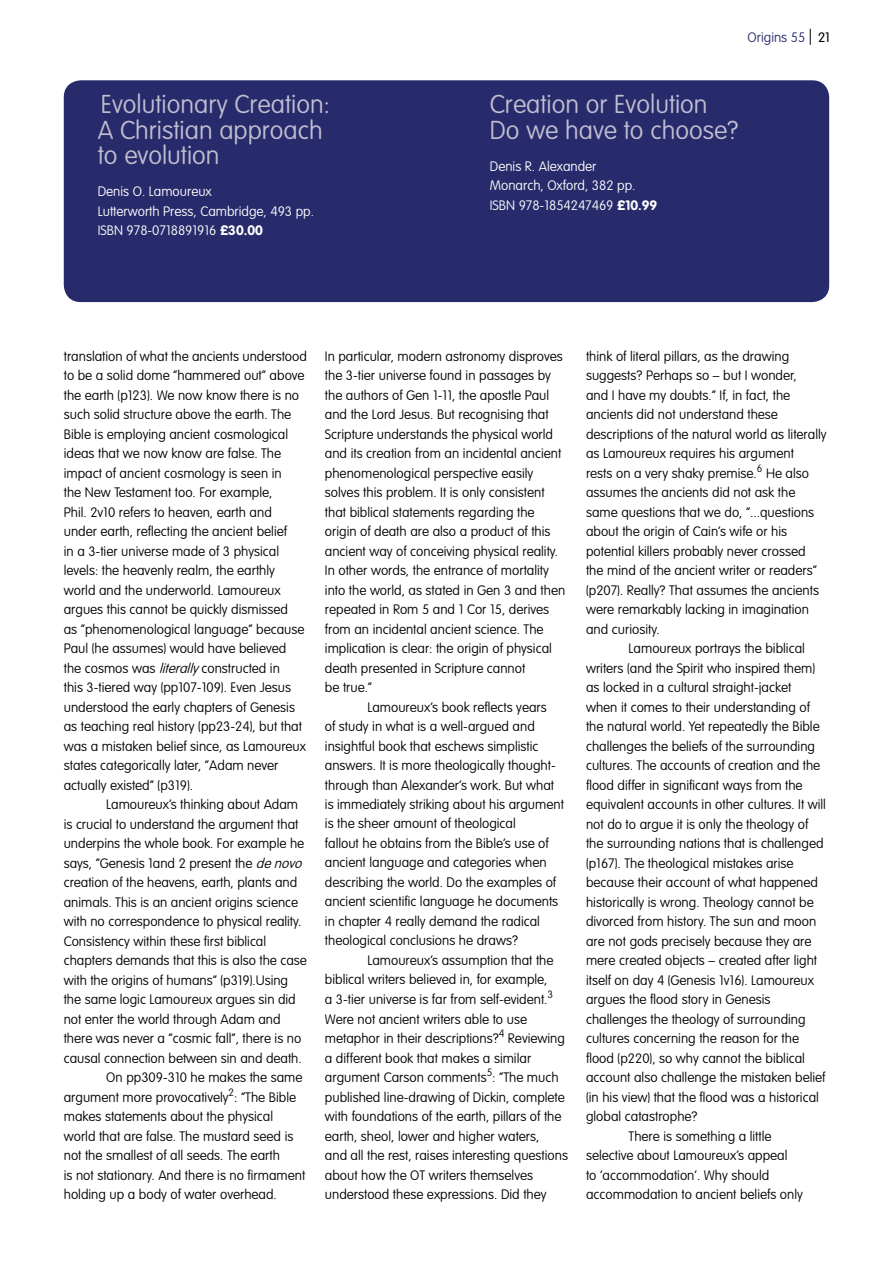
<style>
.page{position:relative;width:893px;height:1263px;background:#fff}
.page>*{position:absolute;margin:0;border:0;box-sizing:border-box;transform-origin:0 0}
.Review__Title{font:100 25.5px/25.5px "VAG Rounded";color:#c1bdd1}
.Paragraph__Indented{font:100 13.5px/19.5px "VAG Rounded";color:#000}
.Review__Publisher_De{font:100 13.5px/19.5px "VAG Rounded";color:#fff}
.t1{font:100 13.5px "VAG Rounded";color:#282b6b}
.t2{font:300 13.5px "VAG Rounded";color:#000}
.s1{font-weight:700}
.s2{font-style:italic}
</style>
<div class="page">
<svg style="left:810px;top:29px;width:1px;height:15px"></svg>
<div style="left:64px;top:80px;width:765px;height:222px;background:#282b6b;border-radius:17px"></div>
<p class="Review__Title" style="left:98px;top:91px;width:233px">Evolutionary Creation:<br>A Christian approach to evolution</p>
<p class="Review__Publisher_De" style="left:98px;top:182px;width:218px">Denis O. Lamoureux<br>Lutterworth Press, Cambridge, 493 pp.<br>ISBN 978-0718891916 <span class="s1">£30.00</span></p>
<p class="t1" style="left:748px;top:29px;width:59px">Origins 55</p>
<p class="t2" style="left:818px;top:29px;width:13px">21</p>
<p class="Review__Title" style="left:490px;top:91px;width:250px">Creation or Evolution<br>Do we have to choose?</p>
<p class="Review__Publisher_De" style="left:490px;top:156px;width:169px">Denis R. Alexander<br>Monarch, Oxford, 382 pp.<br>ISBN 978-1854247469 <span class="s1">£10.99</span></p>
<p class="Paragraph__Indented" style="left:64px;top:346px;width:245px">translation of what the ancients understood to be a solid dome “hammered out” above the earth (p123). We now know there is no such solid structure above the earth. The Bible is employing ancient cosmological ideas that we now know are false. The impact of ancient cosmology is seen in<br>the New Testament too. For example,<br>Phil. 2v10 refers to heaven, earth and under earth, reflecting the ancient belief<br>in a 3-tier universe made of 3 physical levels: the heavenly realm, the earthly world and the underworld. Lamoureux argues this cannot be quickly dismissed<br>as “phenomenological language” because Paul (he assumes) would have believed the cosmos was <span class="s2">literally</span>constructed in<br>this 3-tiered way (pp107-109). Even Jesus understood the early chapters of Genesis as teaching real history (pp23-24), but that was a mistaken belief since, as Lamoureux states categorically later, “Adam never actually existed” (p319).</p>
<p class="Paragraph__Indented" style="left:64px;top:795px;width:245px;text-indent:43px">Lamoureux’s thinking about Adam is crucial to understand the argument that underpins the whole book. For example he says, “Genesis 1and 2 present the <span class="s2">denovo </span>creation of the heavens, earth, plants and animals. This is an ancient origins science with no correspondence to physical reality.<br>Consistency within these first biblical chapters demands that this is also the case with the origins of humans” (p319).Using the same logic Lamoureux argues sin did not enter the world through Adam and there was never a “cosmic fall”, there is no causal connection between sin and death.</p>
<p class="Paragraph__Indented" style="left:64px;top:1067px;width:243px;text-indent:43px">On pp309-310 he makes the same argument more provocatively<sup>2</sup>: “The Bible makes statements about the physical world that are false. The mustard seed is not the smallest of all seeds. The earth<br>is not stationary. And there is no firmament holding up a body of water overhead.</p>
<p class="Paragraph__Indented" style="left:325px;top:346px;width:242px">In particular, modern astronomy disproves the 3-tier universe found in passages by the authors of Gen 1-11, the apostle Paul and the Lord Jesus. But recognising that Scripture understands the physical world and its creation from an incidental ancient phenomenological perspective easily solves this problem. It is only consistent that biblical statements regarding the origin of death are also a product of this ancient way of conceiving physical reality.<br>In other words, the entrance of mortality into the world, as stated in Gen 3 and then repeated in Rom 5 and 1 Cor 15, derives from an incidental ancient science. The implication is clear: the origin of physical death presented in Scripture cannot<br>be true.”</p>
<p class="Paragraph__Indented" style="left:325px;top:697px;width:240px;text-indent:43px">Lamoureux’s book reflects years<br>of study in what is a well-argued and insightful book that eschews simplistic answers. It is more theologically thought&shy;through than Alexander’s work. But what is immediately striking about his argument is the sheer amount of theological<br>fallout he obtains from the Bible’s use of ancient language and categories when describing the world. Do the examples of ancient scientific language he documents in chapter 4 really demand the radical theological conclusions he draws?</p>
<p class="Paragraph__Indented" style="left:325px;top:950px;width:245px;text-indent:43px">Lamoureux’s assumption that the biblical writers believed in, for example,<br>a 3-tier universe is far from self-evident.<sup>3<br></sup>Were not ancient writers able to use metaphor in their descriptions?<sup>4</sup> Reviewing a different book that makes a similar argument Carson comments<sup>5</sup>: “The much published line-drawing of Dickin, complete with foundations of the earth, pillars of the earth, sheol, lower and higher waters,<br>and all the rest, raises interesting questions about how the OT writers themselves understood these expressions. Did they</p>
<p class="Paragraph__Indented" style="left:586px;top:346px;width:242px">think of literal pillars, as the drawing suggests? Perhaps so – but I wonder,<br>and I have my doubts.” If, in fact, the ancients did not understand these descriptions of the natural world as literally as Lamoureux requires his argument<br>rests on a very shaky premise.<sup>6</sup> He also assumes the ancients did not ask the same questions that we do, “...questions about the origin of Cain’s wife or his potential killers probably never crossed<br>the mind of the ancient writer or readers” (p207). Really? That assumes the ancients were remarkably lacking in imagination and curiosity.</p>
<p class="Paragraph__Indented" style="left:586px;top:638px;width:241px;text-indent:43px">Lamoureux portrays the biblical writers (and the Spirit who inspired them) as locked in a cultural straight-jacket when it comes to their understanding of the natural world. Yet repeatedly the Bible challenges the beliefs of the surrounding cultures. The accounts of creation and the flood differ in significant ways from the equivalent accounts in other cultures. It will not do to argue it is only the theology of the surrounding nations that is challenged (p167). The theological mistakes arise because their account of what happened historically is wrong. Theology cannot be divorced from history. The sun and moon are not gods precisely because they are mere created objects – created after light itself on day 4 (Genesis 1v16). Lamoureux argues the flood story in Genesis challenges the theology of surrounding cultures concerning the reason for the flood (p220), so why cannot the biblical account also challenge the mistaken belief (in his view) that the flood was a historical global catastrophe?</p>
<p class="Paragraph__Indented" style="left:586px;top:1126px;width:218px;text-indent:43px">There is something a little selective about Lamoureux’s appeal<br>to ‘accommodation’. Why should accommodation to ancient beliefs only</p>
</div>
